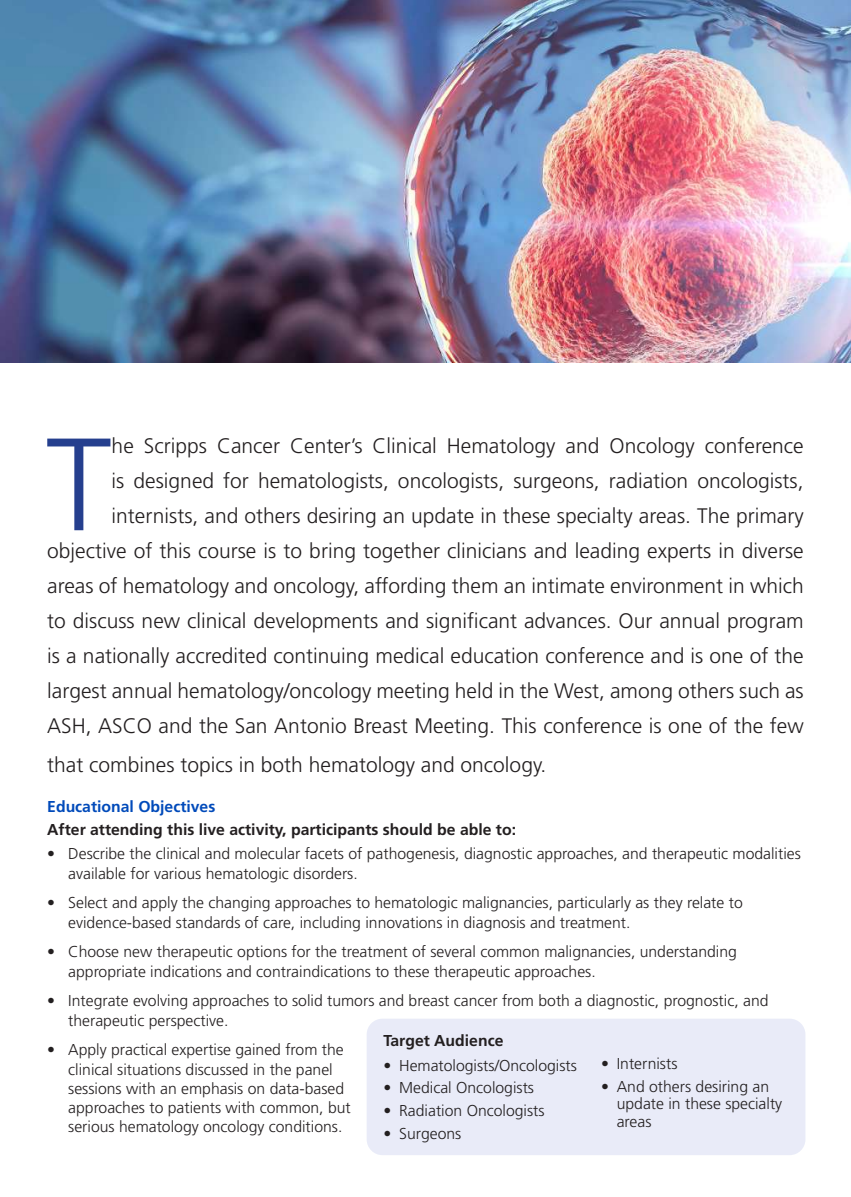
<style>
.page{position:relative;width:851px;height:1197px;background:#fff}
.page>*{position:absolute;margin:0;border:0;box-sizing:border-box;transform-origin:0 0}
.t1{font:300 131.25px "Frutiger LT Std";color:#253f8e}
.t2{font:300 21px/35px "Frutiger LT Std";color:#231f20;text-align:right}
.t3{font:300 15.75px/19.2px "Frutiger LT Std";color:#231f20}
.t4{font:700 15.75px "Frutiger LT Std";color:#231f20}
.t5{font:700 15.75px "Frutiger LT Std";color:#004aba}
</style>
<div class="page">
<div style="left:366px;top:1019px;width:439px;height:136px;background:#e9ebf8;border-radius:16px"></div>
<img style="left:0;top:0;width:850px;height:362px">
<p class="t2" style="left:47px;top:429px;width:758px">he Scripps Cancer Center’s Clinical Hematology and Oncology conference<br>is designed for hematologists, oncologists, surgeons, radiation oncologists, internists, and others desiring an update in these specialty areas. The primary objective of this course is to bring together clinicians and leading experts in diverse areas of hematology and oncology, affording them an intimate environment in which to discuss new clinical developments and significant advances. Our annual program is a nationally accredited continuing medical education conference and is one of the largest annual hematology/oncology meeting held in the West, among others such as ASH, ASCO and the San Antonio Breast Meeting. This conference is one of the few</p>
<h2 class="t2" style="left:47px;top:747px;width:500px">that combines topics in both hematology and oncology.</h2>
<p class="t5" style="left:47px;top:797px;width:170px">Educational Objectives</p>
<p class="t4" style="left:47px;top:820px;width:470px">After attending this live activity, participants should be able to:</p>
<p class="t3" style="left:68px;top:844px;width:734px;text-indent:-21px">• Describe the clinical and molecular facets of pathogenesis, diagnostic approaches, and therapeutic modalities available for various hematologic disorders.</p>
<p class="t3" style="left:68px;top:893px;width:676px;text-indent:-21px">• Select and apply the changing approaches to hematologic malignancies, particularly as they relate to evidence-based standards of care, including innovations in diagnosis and treatment.</p>
<p class="t3" style="left:68px;top:942px;width:670px;text-indent:-21px">• Choose new therapeutic options for the treatment of several common malignancies, understanding appropriate indications and contraindications to these therapeutic approaches.</p>
<p class="t3" style="left:68px;top:991px;width:701px;text-indent:-21px">• Integrate evolving approaches to solid tumors and breast cancer from both a diagnostic, prognostic, and therapeutic perspective.</p>
<p class="t3" style="left:68px;top:1040px;width:284px;text-indent:-21px">• Apply practical expertise gained from the clinical situations discussed in the panel sessions with an emphasis on data-based approaches to patients with common, but serious hematology oncology conditions.</p>
<h1 class="t1" style="left:46px;top:411px;width:67px">T</h1>
<p class="t4" style="left:383px;top:1032px;width:121px">Target Audience</p>
<p class="t3" style="left:383px;top:1056px;width:195px">• Hematologists/Oncologists</p>
<p class="t3" style="left:383px;top:1079px;width:152px">• Medical Oncologists</p>
<p class="t3" style="left:383px;top:1101px;width:163px">• Radiation Oncologists</p>
<p class="t3" style="left:383px;top:1124px;width:79px">• Surgeons</p>
<p class="t3" style="left:601px;top:1054px;width:78px">• Internists</p>
<p class="t3" style="left:616px;top:1078px;width:167px;line-height:17.5px;text-indent:-16px">• And others desiring an update in these specialty areas</p>
</div>
